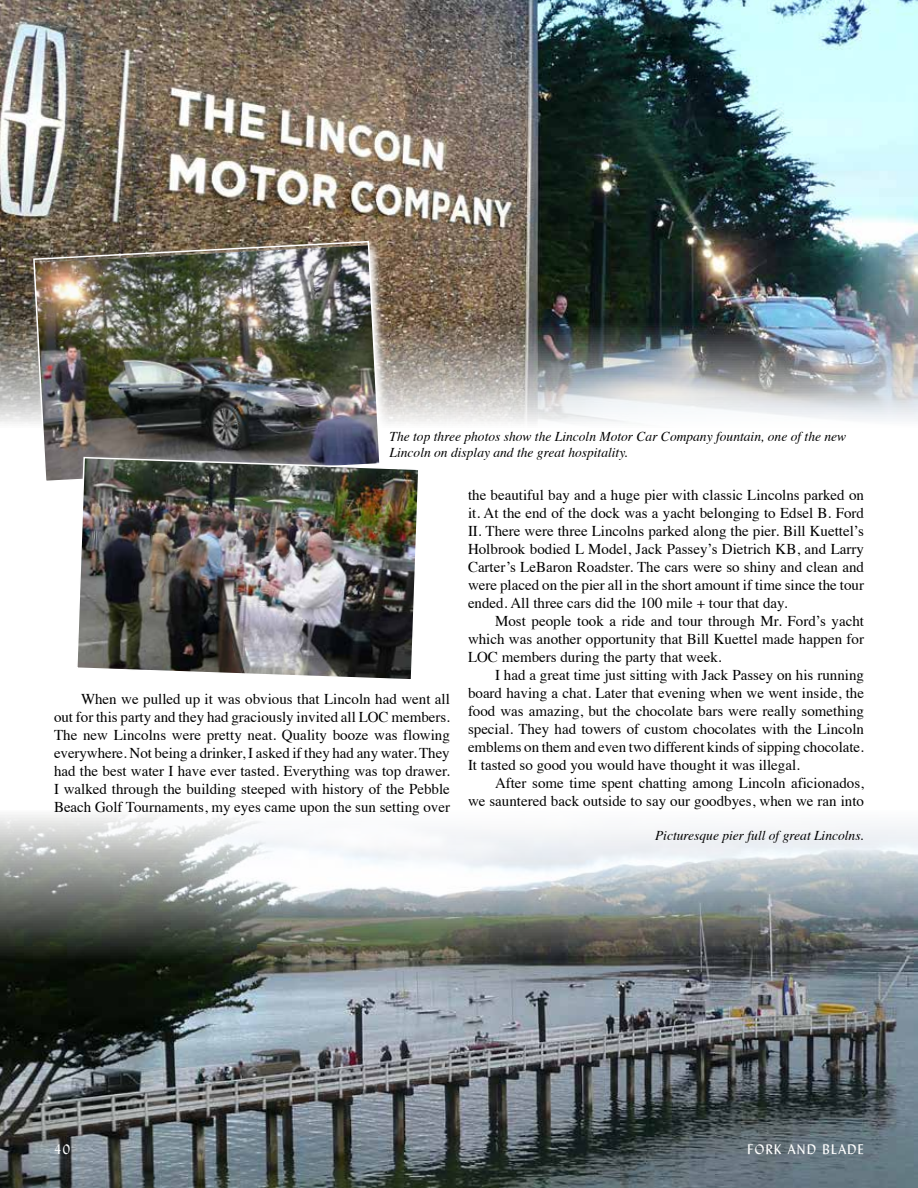
<style>
.page{position:relative;width:918px;height:1188px;background:#fff}
.page>*{position:absolute;margin:0;border:0;box-sizing:border-box;transform-origin:0 0}
.t1{font:15px/18px "Times";color:#000;text-align:justify}
.t2{font:italic 13.5px/16.2px "Times";color:#000}
.t3{font:13.5px "Lynda Normal";letter-spacing:.1em;color:#fff}
</style>
<div class="page">
<img style="left:0;top:815px;width:918px;height:373px">
<img style="left:0;top:0;width:918px;height:424px">
<svg style="left:30px;top:239px;width:363px;height:185px"></svg>
<img style="left:32px;top:240px;width:350px;height:241px">
<div style="left:73px;top:455px;width:358px;height:238px;background:#fff"></div>
<img style="left:75px;top:456px;width:343px;height:223px">
<p class="t2" style="left:390px;top:429px;width:458px">The top three photos show the Lincoln Motor Car Company fountain, one of the new<br>Lincoln on display and the great hospitality.</p>
<p class="t1" style="left:54px;top:689px;width:398px;text-indent:27px">When we pulled up it was obvious that Lincoln had went all out for this party and they had graciously invited all LOC members.<br>The new Lincolns were pretty neat. Quality booze was flowing everywhere. Not being a drinker, I asked if they had any water. They had the best water I have ever tasted. Everything was top drawer.<br>I walked through the building steeped with history of the Pebble Beach Golf Tournaments, my eyes came upon the sun setting over</p>
<p class="t1" style="left:468px;top:485px;width:398px">the beautiful bay and a huge pier with classic Lincolns parked on it. At the end of the dock was a yacht belonging to Edsel B. Ford II. There were three Lincolns parked along the pier. Bill Kuettel’s Holbrook bodied L Model, Jack Passey’s Dietrich KB, and Larry Carter’s LeBaron Roadster. The cars were so shiny and clean and were placed on the pier all in the short amount if time since the tour ended. All three cars did the 100 mile + tour that day.</p>
<p class="t1" style="left:468px;top:611px;width:398px;text-indent:27px">Most people took a ride and tour through Mr. Ford’s yacht which was another opportunity that Bill Kuettel made happen for LOC members during the party that week.</p>
<p class="t1" style="left:468px;top:665px;width:398px;text-indent:27px">I had a great time just sitting with Jack Passey on his running board having a chat. Later that evening when we went inside, the food was amazing, but the chocolate bars were really something special. They had towers of custom chocolates with the Lincoln emblems on them and even two different kinds of sipping chocolate.<br>It tasted so good you would have thought it was illegal.</p>
<p class="t1" style="left:468px;top:773px;width:398px;text-align:right">After some time spent chatting among Lincoln aficionados,<br>we sauntered back outside to say our goodbyes, when we ran into</p>
<p class="t2" style="left:655px;top:828px;width:211px">Picturesque pier full of great Lincolns.</p>
<p class="t3" style="left:54px;top:1141px;width:17px">40</p>
<p class="t3" style="left:747px;top:1141px;width:118px">FORK AND BLADE</p>
</div>
